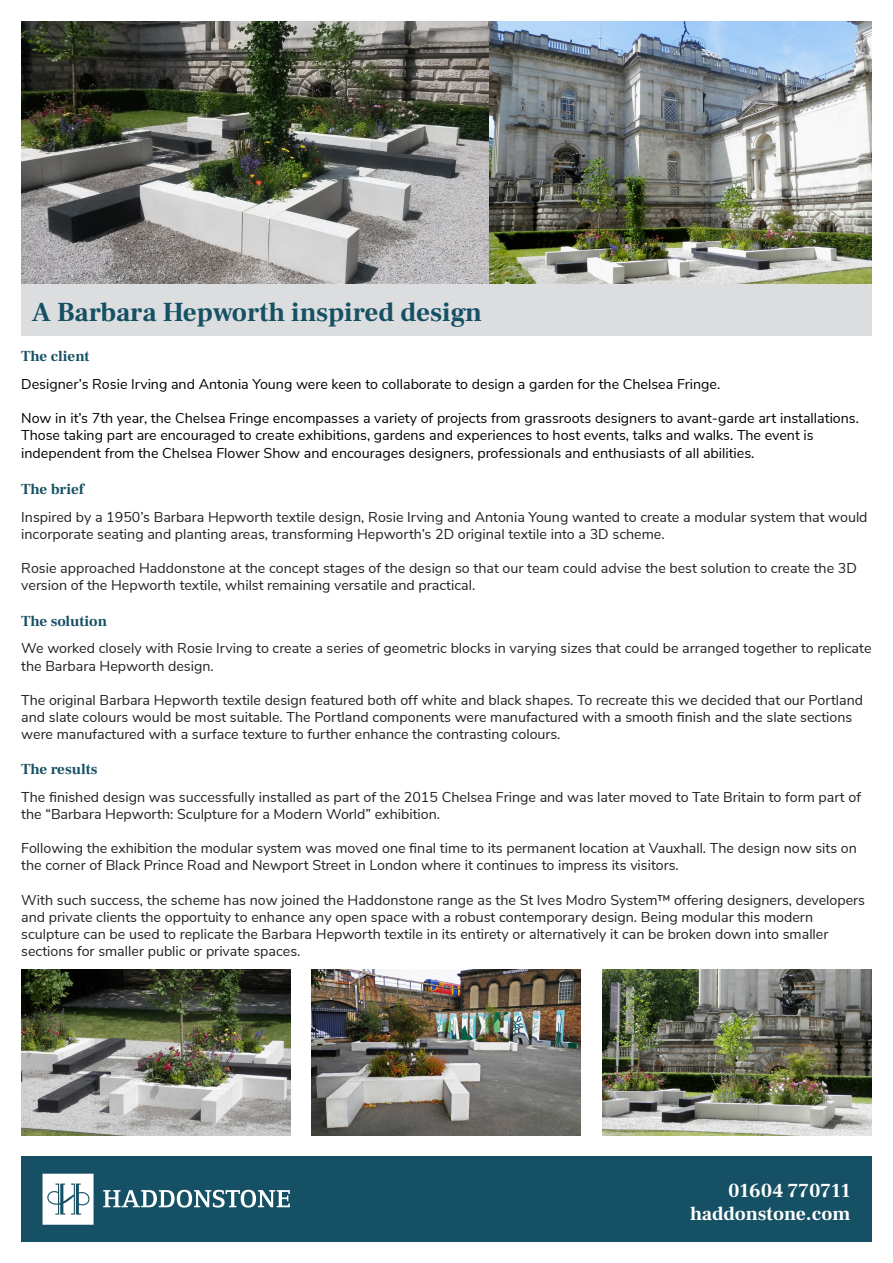
<style>
.page{position:relative;width:893px;height:1263px;background:#fff}
.page>*{position:absolute;margin:0;border:0;box-sizing:border-box;transform-origin:0 0}
.t1{font:700 27px "Frank Ruhl Libre";color:#165064}
.t2{font:700 19.5px "Frank Ruhl Libre";color:#fff}
.t3{font:700 15px "Frank Ruhl Libre";color:#165064}
.t4{font:14.25px/17.1px "Nunito Sans";color:#231f20}
.t5{font:14.25px/17.5px "Nunito Sans";color:#000}
</style>
<div class="page">
<img style="left:21px;top:21px;width:851px;height:264px">
<img style="left:21px;top:969px;width:270px;height:166px">
<img style="left:602px;top:969px;width:270px;height:166px">
<img style="left:311px;top:969px;width:269px;height:166px">
<div style="left:21px;top:285px;width:851px;height:51px;background:#dcdddf"></div>
<div style="left:21px;top:1157px;width:851px;height:85px;background:#165064"></div>
<svg style="left:103px;top:1190px;width:187px;height:17px"></svg>
<svg style="left:43px;top:1174px;width:51px;height:51px;background:#dae3e6"></svg>
<p class="t1" style="left:32px;top:296px;width:452px">A Barbara Hepworth inspired design</p>
<p class="t3" style="left:21px;top:347px;width:70px">The client</p>
<p class="t5" style="left:21px;top:374px;width:701px">Designer’s Rosie Irving and Antonia Young were keen to collaborate to design a garden for the Chelsea Fringe.</p>
<p class="t5" style="left:21px;top:408px;width:839px">Now in it’s 7th year, the Chelsea Fringe encompasses a variety of projects from grassroots designers to avant-garde art installations.<br>Those taking part are encouraged to create exhibitions, gardens and experiences to host events, talks and walks. The event is independent from the Chelsea Flower Show and encourages designers, professionals and enthusiasts of all abilities.</p>
<p class="t3" style="left:21px;top:480px;width:64px">The brief</p>
<p class="t4" style="left:21px;top:508px;width:848px">Inspired by a 1950’s Barbara Hepworth textile design, Rosie Irving and Antonia Young wanted to create a modular system that would incorporate seating and planting areas, transforming Hepworth’s 2D original textile into a 3D scheme.</p>
<p class="t4" style="left:21px;top:559px;width:837px">Rosie approached Haddonstone at the concept stages of the design so that our team could advise the best solution to create the 3D version of the Hepworth textile, whilst remaining versatile and practical.</p>
<p class="t3" style="left:21px;top:611px;width:87px">The solution</p>
<p class="t4" style="left:21px;top:639px;width:852px">We worked closely with Rosie Irving to create a series of geometric blocks in varying sizes that could be arranged together to replicate the Barbara Hepworth design.</p>
<p class="t4" style="left:21px;top:690px;width:843px">The original Barbara Hepworth textile design featured both off white and black shapes. To recreate this we decided that our Portland and slate colours would be most suitable. The Portland components were manufactured with a smooth finish and the slate sections were manufactured with a surface texture to further enhance the contrasting colours.</p>
<p class="t3" style="left:21px;top:760px;width:78px">The results</p>
<p class="t4" style="left:21px;top:788px;width:841px">The finished design was successfully installed as part of the 2015 Chelsea Fringe and was later moved to Tate Britain to form part of the “Barbara Hepworth: Sculpture for a Modern World” exhibition.</p>
<p class="t4" style="left:21px;top:839px;width:837px">Following the exhibition the modular system was moved one final time to its permanent location at Vauxhall. The design now sits on the corner of Black Prince Road and Newport Street in London where it continues to impress its visitors.</p>
<p class="t4" style="left:21px;top:890px;width:845px">With such success, the scheme has now joined the Haddonstone range as the St Ives Modro System™ offering designers, developers and private clients the opportuity to enhance any open space with a robust contemporary design. Being modular this modern sculpture can be used to replicate the Barbara Hepworth textile in its entirety or alternatively it can be broken down into smaller sections for smaller public or private spaces.</p>
<p class="t2" style="left:728px;top:1178px;width:124px">01604 770711</p>
<p class="t2" style="left:690px;top:1201px;width:162px">haddonstone.com</p>
</div>
